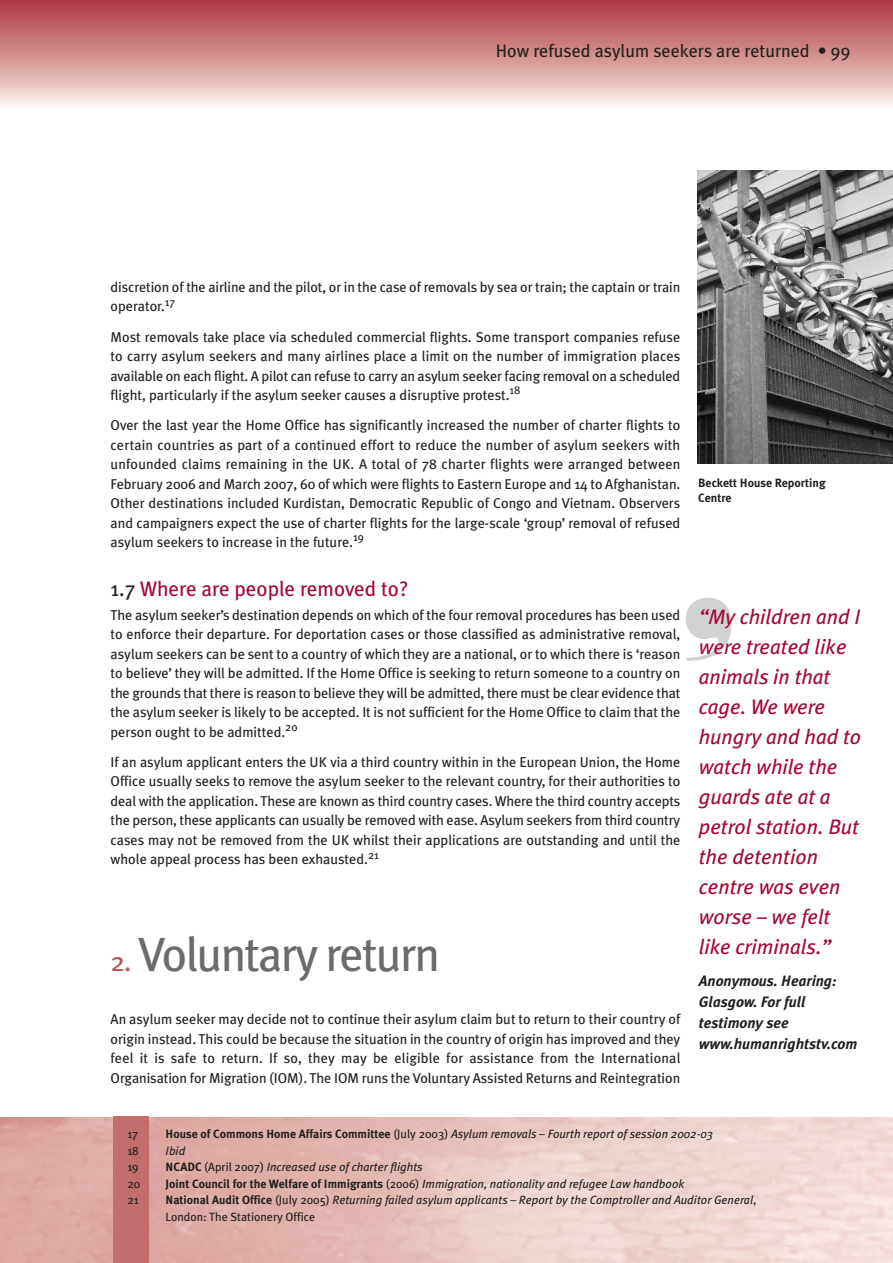
<style>
.page{position:relative;width:893px;height:1263px;background:#fff}
.page>*{position:absolute;margin:0;border:0;box-sizing:border-box;transform-origin:0 0}
.t1{font:48px "Meta Plus";letter-spacing:-.04em;color:#6b6b6e}
.t2{font:italic 21px/30px "Meta Plus";color:#a30a34}
.t3{font:21px "Meta Plus";color:#a30a34}
.t4{font:18px "Meta Plus";color:#231f20}
.t5{font:italic 700 15px/21px "Meta Plus";color:#231f20}
.t6{font:14.25px/19.5px "Meta Plus";color:#231f20;text-align:justify}
.t7{font:italic 12px/16.5px "Meta Plus";color:#231f20}
.t8{font:700 12px/15px "Meta Plus";color:#231f20}
.t9{font:12px "Meta Plus";color:#231f20}
.s1{font-weight:900}
.s2{color:#231f20}
.s3{font-size:27px;color:#ba565a}
.s4{font-weight:700;font-style:normal}
.s5{font-style:normal}
</style>
<div class="page">
<div style="left:113px;top:1116px;width:35px;height:147px;background:#c46d6d"></div>
<img style="left:0;top:0;width:893px;height:106px">
<img style="left:697px;top:170px;width:196px;height:293px">
<p class="t4" style="left:496px;top:40px;width:356px">How refused asylum seekers are returned <span class="s1">•</span> 99</p>
<p class="t6" style="left:111px;top:277px;width:571px">discretion of the airline and the pilot, or in the case of removals by sea or train; the captain or train operator.<sup>17</sup></p>
<p class="t6" style="left:111px;top:327px;width:571px">Most removals take place via scheduled commercial flights. Some transport companies refuse to carry asylum seekers and many airlines place a limit on the number of immigration places available on each flight. A pilot can refuse to carry an asylum seeker facing removal on a scheduled flight, particularly if the asylum seeker causes a disruptive protest.<sup>18</sup></p>
<p class="t6" style="left:111px;top:415px;width:571px">Over the last year the Home Office has significantly increased the number of charter flights to certain countries as part of a continued effort to reduce the number of asylum seekers with unfounded claims remaining in the UK. A total of 78 charter flights were arranged between February 2006 and March 2007, 60 of which were flights to Eastern Europe and 14 to Afghanistan.<br>Other destinations included Kurdistan, Democratic Republic of Congo and Vietnam. Observers and campaigners expect the use of charter flights for the large-scale ‘group’ removal of refused asylum seekers to increase in the future.<sup>19</sup></p>
<h2 class="t3" style="left:111px;top:576px;width:299px"><span class="s2">1.7</span> Where are people removed to?</h2>
<p class="t6" style="left:111px;top:605px;width:571px">The asylum seeker’s destination depends on which of the four removal procedures has been used to enforce their departure. For deportation cases or those classified as administrative removal, asylum seekers can be sent to a country of which they are a national, or to which there is ‘reason to believe’ they will be admitted. If the Home Office is seeking to return someone to a country on the grounds that there is reason to believe they will be admitted, there must be clear evidence that the asylum seeker is likely to be accepted. It is not sufficient for the Home Office to claim that the person ought to be admitted.<sup>20</sup></p>
<p class="t6" style="left:111px;top:752px;width:571px">If an asylum applicant enters the UK via a third country within in the European Union, the Home Office usually seeks to remove the asylum seeker to the relevant country, for their authorities to deal with the application. These are known as third country cases. Where the third country accepts the person, these applicants can usually be removed with ease. Asylum seekers from third country cases may not be removed from the UK whilst their applications are outstanding and until the whole appeal process has been exhausted.<sup>21</sup></p>
<h1 class="t1" style="left:111px;top:926px;width:331px"><span class="s3">2.</span> Voluntary return</h1>
<p class="t6" style="left:111px;top:1010px;width:571px">An asylum seeker may decide not to continue their asylum claim but to return to their country of origin instead. This could be because the situation in the country of origin has improved and they feel it is safe to return. If so, they may be eligible for assistance from the International Organisation for Migration (IOM). The IOM runs the Voluntary Assisted Returns and Reintegration</p>
<p class="t8" style="left:698px;top:475px;width:129px">Beckett House Reporting<br>Centre</p>
<h2 class="t2" style="left:699px;top:602px;width:164px">“My children and I were treated like animals in that cage. We were hungry and had to watch while the guards ate at a petrol station. But the detention centre was even worse – we felt like criminals.”</h2>
<p class="t5" style="left:699px;top:970px;width:160px">Anonymous. Hearing:<br>Glasgow. For full testimony see www.humanrightstv.com</p>
<p class="t9" style="left:127px;top:1127px;width:12px">17</p>
<p class="t7" style="left:166px;top:1126px;width:549px"><span class="s4">House of Commons Home Affairs Committee</span> <span class="s5">(July 2003)</span> Asylum removals – Fourth report of session 2002-03</p>
<p class="t9" style="left:127px;top:1143px;width:13px">18</p>
<p class="t7" style="left:166px;top:1142px;width:21px">Ibid</p>
<p class="t9" style="left:127px;top:1160px;width:13px">19</p>
<p class="t7" style="left:166px;top:1159px;width:259px"><span class="s4">NCADC</span> <span class="s5">(April 2007)</span> Increased use of charter flights</p>
<p class="t9" style="left:127px;top:1176px;width:14px">20</p>
<p class="t7" style="left:166px;top:1175px;width:520px"><span class="s4">Joint Council for the Welfare of Immigrants</span> <span class="s5">(2006)</span> Immigration, nationality and refugee Law handbook</p>
<p class="t9" style="left:127px;top:1193px;width:13px">21</p>
<p class="t7" style="left:166px;top:1192px;width:592px"><span class="s4">National Audit Office</span> <span class="s5">(July 2005)</span> Returning failed asylum applicants – Report by the Comptroller and Auditor General<span class="s5">,<br>London: The Stationery Office</span></p>
</div>
